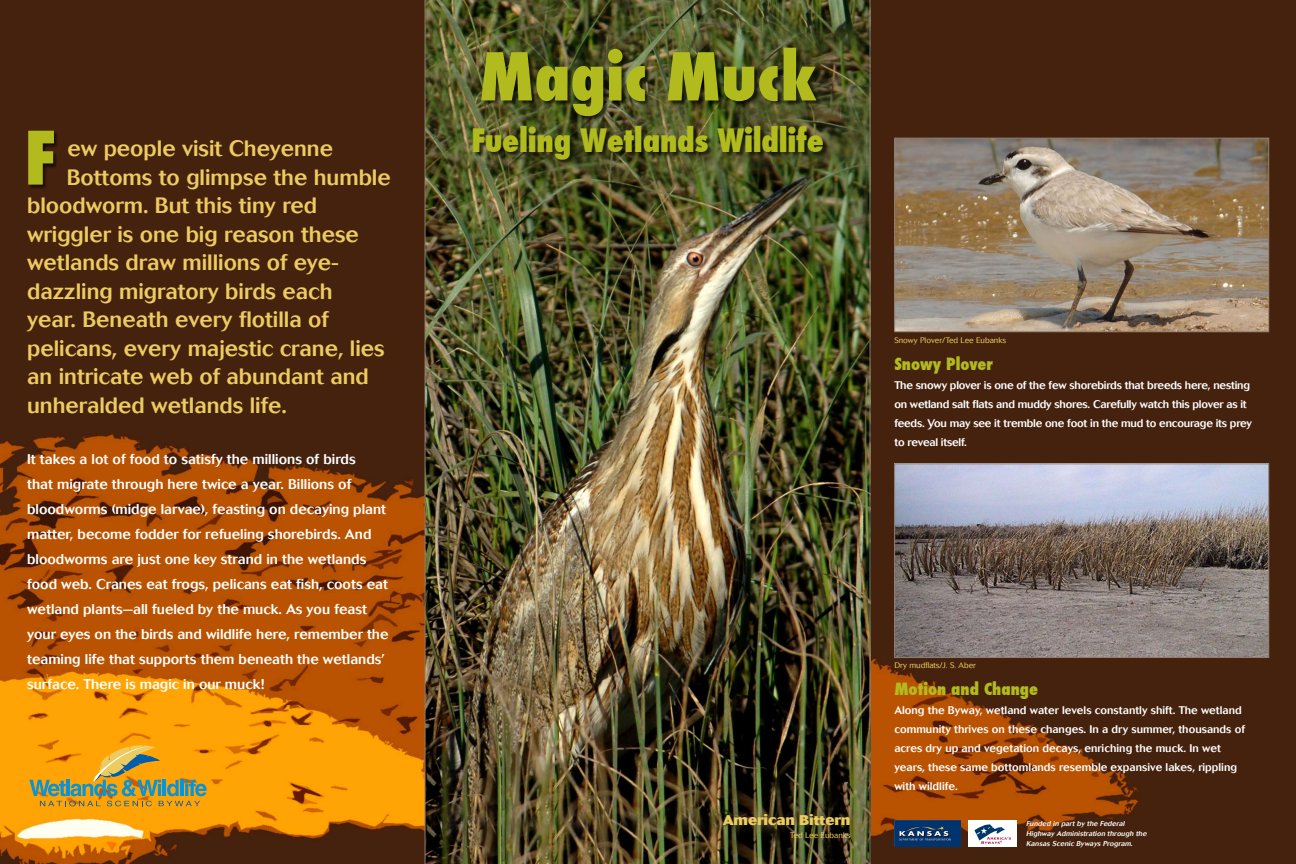
<style>
.page{position:relative;width:1296px;height:864px;background:#fff}
.page>*{position:absolute;margin:0;border:0;box-sizing:border-box;transform-origin:0 0}
.t1{font:800 condensed 71.5px "Futura";color:#b2bb1e}
.t2{font:800 condensed 64px "Futura";color:#b2bb1e}
.t3{font:800 condensed 31.5px "Futura";letter-spacing:-.01em;color:#b2bb1e}
.t4{font:500 22px "Cosmos";color:#eccb61}
.t5{font:800 condensed 16.5px "Futura";color:#b2bb1e}
.t6{font:500 14px/25px "Cosmos";color:#fff}
.t7{font:800 14px "Cosmos";color:#eccb61}
.t8{font:500 11px/19px "Cosmos";color:#fff}
.t9{font:500 11px/19px "Cosmos";letter-spacing:-.02em;color:#fff}
.t10{font:300 8px "Cosmos";color:#eccb61}
.t11{font:italic 500 7px/10.2px "Cosmos";color:#fff}
</style>
<div class="page">
<img style="left:0;top:0;width:1296px;height:864px">
<svg style="left:29px;top:745px;width:178px;height:61px;background:#cc9e31"></svg>
<div style="left:28px;top:131px;width:165px;height:136px;background:#45220e"></div>
<img style="left:425px;top:0;width:445px;height:864px">
<div style="left:482px;top:48px;width:814px;height:96px;background:#000;opacity:.65"></div>
<img style="left:896px;top:140px;width:371px;height:190px">
<div style="left:894px;top:138px;width:375px;height:194px;border:1px solid #8f7c6e"></div>
<img style="left:896px;top:466px;width:371px;height:190px">
<div style="left:894px;top:464px;width:375px;height:194px;border:1px solid #8f7c6e"></div>
<div style="left:474px;top:126px;width:453px;height:58px;background:#000;opacity:.65"></div>
<img style="left:894px;top:821px;width:67px;height:26px">
<div style="left:968px;top:820px;width:49px;height:27px;background:#fff"></div>
<svg style="left:974px;top:824px;width:37px;height:20px"></svg>
<h1 class="t1" style="left:24px;top:109px;width:33px">F</h1>
<h3 class="t4" style="left:67px;top:136px;width:267px">ew people visit Cheyenne</h3>
<h3 class="t4" style="left:67px;top:164px;width:325px">Bottoms to glimpse the humble</h3>
<h3 class="t4" style="left:27px;top:193px;width:292px">bloodworm. But this tiny red</h3>
<h3 class="t4" style="left:27px;top:221px;width:333px">wriggler is one big reason these</h3>
<h3 class="t4" style="left:27px;top:250px;width:313px">wetlands draw millions of eye-</h3>
<h3 class="t4" style="left:27px;top:278px;width:307px">dazzling migratory birds each</h3>
<h3 class="t4" style="left:27px;top:307px;width:303px">year. Beneath every flotilla of</h3>
<h3 class="t4" style="left:27px;top:335px;width:359px">pelicans, every majestic crane, lies</h3>
<h3 class="t4" style="left:27px;top:364px;width:343px">an intricate web of abundant and</h3>
<h3 class="t4" style="left:27px;top:392px;width:261px">unheralded wetlands life.</h3>
<p class="t6" style="left:27px;top:446px;width:363px">It takes a lot of food to satisfy the millions of birds<br>that migrate through here twice a year. Billions of bloodworms (midge larvae), feasting on decaying plant matter, become fodder for refueling shorebirds. And bloodworms are just one key strand in the wetlands food web. Cranes eat frogs, pelicans eat fish, coots eat wetland plants—all fueled by the muck. As you feast your eyes on the birds and wildlife here, remember the teaming life that supports them beneath the wetlands’ surface. There is magic in our muck!</p>
<h2 class="t2" style="left:479px;top:33px;width:339px">Magic Muck</h2>
<h3 class="t3" style="left:472px;top:118px;width:354px">Fueling Wetlands Wildlife</h3>
<p class="t10" style="left:894px;top:336px;width:113px">Snowy Plover/Ted Lee Eubanks</p>
<p class="t5" style="left:894px;top:352px;width:100px">Snowy Plover</p>
<p class="t9" style="left:894px;top:375px;width:359px">The snowy plover is one of the few shorebirds that breeds here, nesting on wetland salt flats and muddy shores. Carefully watch this plover as it feeds. You may see it tremble one foot in the mud to encourage its prey to reveal itself.</p>
<p class="t10" style="left:894px;top:661px;width:83px">Dry mudflats/J. S. Aber</p>
<p class="t5" style="left:894px;top:678px;width:145px">Motion and Change</p>
<p class="t8" style="left:894px;top:701px;width:352px">Along the Byway, wetland water levels constantly shift. The wetland community thrives on these changes. In a dry summer, thousands of acres dry up and vegetation decays, enriching the muck. In wet years, these same bottomlands resemble expansive lakes, rippling with wildlife.</p>
<p class="t7" style="left:723px;top:812px;width:129px">American Bittern</p>
<p class="t10" style="left:790px;top:830px;width:62px">Ted Lee Eubanks</p>
<p class="t11" style="left:1026px;top:818px;width:124px">Funded in part by the Federal<br>Highway Administration through the<br>Kansas Scenic Byways Program.</p>
</div>
